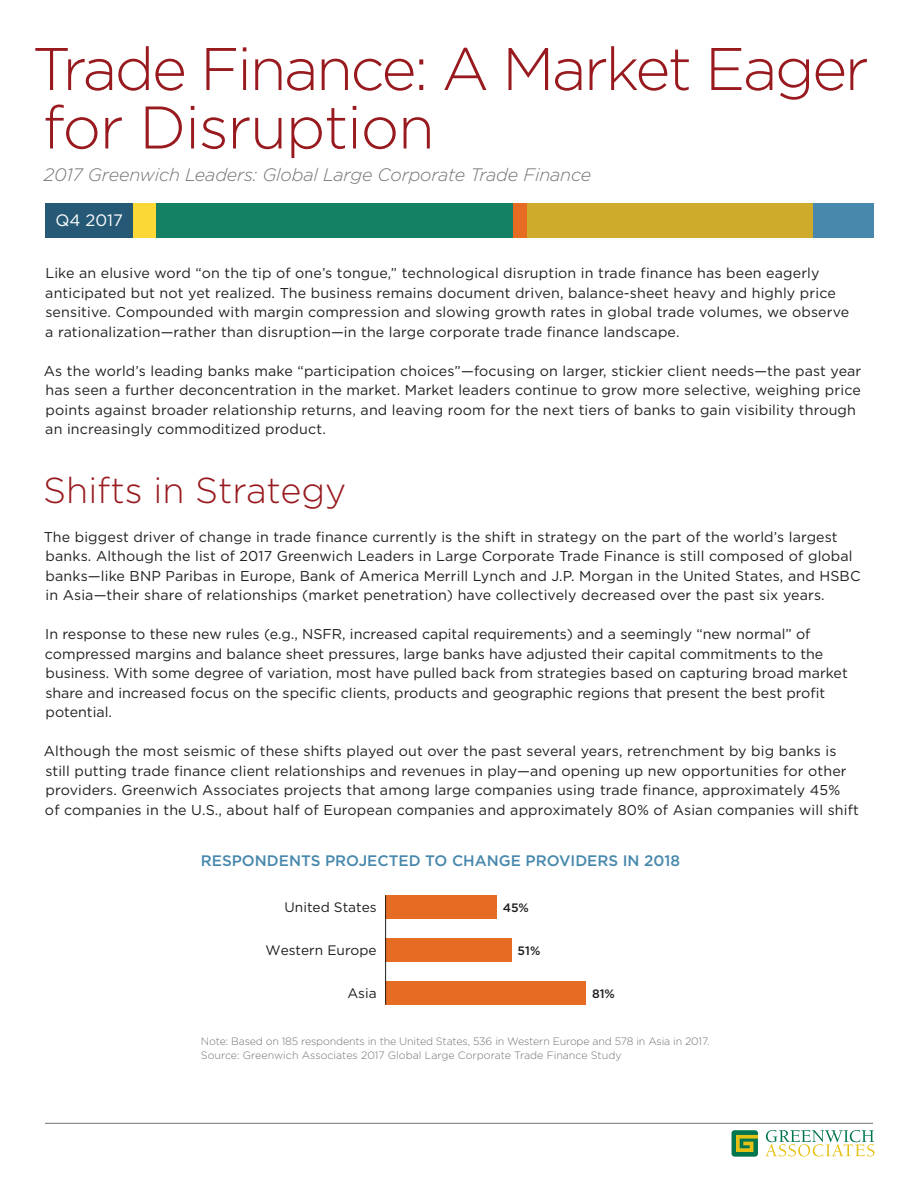
<style>
.page{position:relative;width:918px;height:1188px;background:#fff}
.page>*{position:absolute;margin:0;border:0;box-sizing:border-box;transform-origin:0 0}
.text_cover_-_headlin{font:300 60px/58.5px "Gotham";letter-spacing:-.04em;color:#981a1e}
.headline_1{font:300 36px "Gotham";color:#981a1e}
.text_cover_-_headlin-2{font:italic 300 18px "Gotham";letter-spacing:-.01em;color:#737473}
.t1{font:16.5px "Gotham";color:#fff}
.t2{font:500 15.3px "Gotham";color:#4788ac}
.body_text{font:14.25px/19.5px "Gotham";letter-spacing:.01em;color:#231f20}
.t3{font:13.65px "Gotham";color:#201d1e}
.t4{font:500 12.15px "Gotham";color:#201d1e}
.t5{font:300 10.65px/13.6px "Gotham";letter-spacing:-.015em;color:#747373}
</style>
<div class="page">
<hr style="left:45px;top:1123px;width:828px;height:1px;background:#737473">
<svg style="left:766px;top:1130px;width:108px;height:27px"></svg>
<div style="left:732px;top:1130px;width:26px;height:27px;background:#00764e;border-radius:3px"></div>
<svg style="left:736px;top:1135px;width:22px;height:17px"></svg>
<div style="left:156px;top:203px;width:357px;height:35px;background:#158164"></div>
<div style="left:527px;top:203px;width:286px;height:35px;background:#ceab2a"></div>
<div style="left:45px;top:203px;width:89px;height:35px;background:#255975"></div>
<div style="left:134px;top:203px;width:22px;height:35px;background:#fcd837"></div>
<div style="left:813px;top:203px;width:60px;height:35px;background:#4788ac"></div>
<div style="left:513px;top:203px;width:14px;height:35px;background:#e66c24"></div>
<div style="left:386px;top:981px;width:200px;height:24px;background:#e66c24"></div>
<div style="left:386px;top:938px;width:126px;height:24px;background:#e66c24"></div>
<div style="left:386px;top:895px;width:111px;height:24px;background:#e66c24"></div>
<hr style="left:385px;top:895px;width:1px;height:110px;background:#201d1e">
<p class="text_cover_-_headlin" style="left:32px;top:38px;width:838px">Trade Finance: A Market Eager for Disruption</p>
<p class="text_cover_-_headlin-2" style="left:44px;top:164px;width:549px">2017 Greenwich Leaders: Global Large Corporate Trade Finance</p>
<p class="t1" style="left:56px;top:210px;width:69px">Q4 2017</p>
<p class="body_text" style="left:45px;top:263px;width:805px">Like an elusive word “on the tip of one’s tongue,” technological disruption in trade finance has been eagerly anticipated but not yet realized. The business remains document driven, balance-sheet heavy and highly price sensitive. Compounded with margin compression and slowing growth rates in global trade volumes, we observe a rationalization—rather than disruption—in the large corporate trade finance landscape.</p>
<p class="body_text" style="left:44px;top:361px;width:819px">As the world’s leading banks make “participation choices”—focusing on larger, stickier client needs—the past year has seen a further deconcentration in the market. Market leaders continue to grow more selective, weighing price points against broader relationship returns, and leaving room for the next tiers of banks to gain visibility through an increasingly commoditized product.</p>
<p class="headline_1" style="left:43px;top:467px;width:305px">Shifts in Strategy</p>
<p class="body_text" style="left:44px;top:526px;width:818px">The biggest driver of change in trade finance currently is the shift in strategy on the part of the world’s largest banks. Although the list of 2017 Greenwich Leaders in Large Corporate Trade Finance is still composed of global banks—like BNP Paribas in Europe, Bank of America Merrill Lynch and J.P. Morgan in the United States, and HSBC in Asia—their share of relationships (market penetration) have collectively decreased over the past six years.</p>
<p class="body_text" style="left:45px;top:624px;width:804px">In response to these new rules (e.g., NSFR, increased capital requirements) and a seemingly “new normal” of compressed margins and balance sheet pressures, large banks have adjusted their capital commitments to the business. With some degree of variation, most have pulled back from strategies based on capturing broad market share and increased focus on the specific clients, products and geographic regions that present the best profit potential.</p>
<p class="body_text" style="left:44px;top:741px;width:817px">Although the most seismic of these shifts played out over the past several years, retrenchment by big banks is still putting trade finance client relationships and revenues in play—and opening up new opportunities for other providers. Greenwich Associates projects that among large companies using trade finance, approximately 45%<br>of companies in the U.S., about half of European companies and approximately 80% of Asian companies will shift</p>
<p class="t2" style="left:201px;top:850px;width:481px">RESPONDENTS PROJECTED TO CHANGE PROVIDERS IN 2018</p>
<p class="t3" style="left:285px;top:899px;width:94px">United States</p>
<p class="t3" style="left:266px;top:942px;width:113px">Western Europe</p>
<p class="t3" style="left:347px;top:985px;width:31px">Asia</p>
<p class="t4" style="left:503px;top:900px;width:28px">45%</p>
<p class="t4" style="left:518px;top:943px;width:24px">51%</p>
<p class="t4" style="left:592px;top:986px;width:24px">81%</p>
<p class="t5" style="left:201px;top:1034px;width:510px">Note: Based on 185 respondents in the United States, 536 in Western Europe and 578 in Asia in 2017.<br>Source: Greenwich Associates 2017 Global Large Corporate Trade Finance Study</p>
</div>
